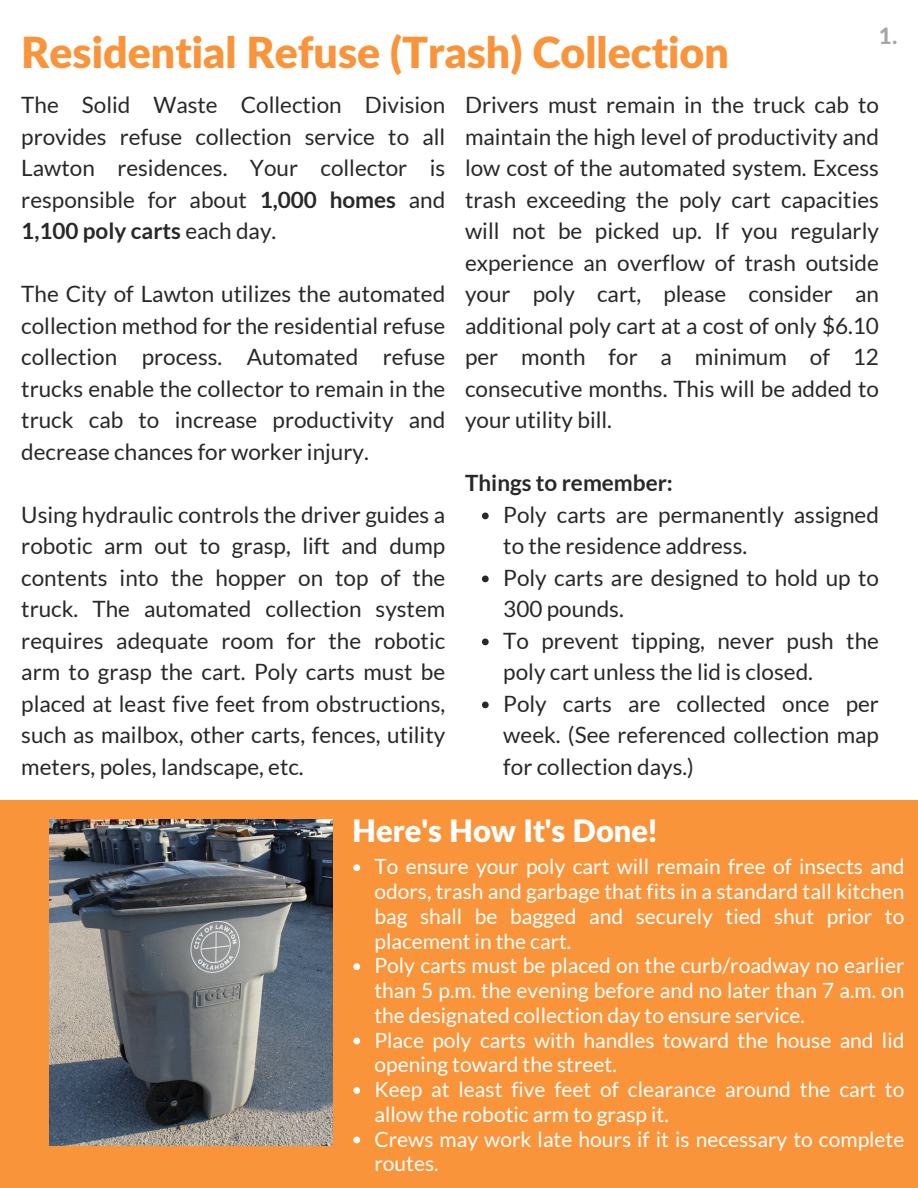
<style>
.page{position:relative;width:918px;height:1188px;background:#fff}
.page>*{position:absolute;margin:0;border:0;box-sizing:border-box;transform-origin:0 0}
.t1{font:900 42.9px "Lato Latin";color:#f9943b}
.t2{font:900 30.9px "Lato Latin";color:#fff}
.t3{font:22.5px/31.5px "Lato";color:#282828;text-align:justify}
.t4{font:700 22.5px "Lato";color:#282828}
.t5{font:800 22.5px "Lato Latin";color:#a6a6a6}
.t6{font:21px/24.8px "Lato";color:#fff}
.s1{font-weight:700}
</style>
<div class="page">
<div style="left:0;top:801px;width:918px;height:387px;background:#f9943b"></div>
<img style="left:50px;top:820px;width:282px;height:325px">
<svg style="left:353px;top:864px;width:7px;height:7px"></svg>
<svg style="left:353px;top:963px;width:7px;height:7px"></svg>
<svg style="left:353px;top:1038px;width:7px;height:6px"></svg>
<svg style="left:353px;top:1087px;width:7px;height:7px"></svg>
<svg style="left:353px;top:1137px;width:7px;height:6px"></svg>
<svg style="left:482px;top:513px;width:7px;height:6px"></svg>
<svg style="left:482px;top:576px;width:7px;height:6px"></svg>
<svg style="left:482px;top:639px;width:7px;height:6px"></svg>
<svg style="left:482px;top:702px;width:7px;height:6px"></svg>
<p class="t1" style="left:21px;top:33px;width:709px">Residential Refuse (Trash) Collection</p>
<p class="t5" style="left:879px;top:26px;width:20px">1.</p>
<h1 class="t3" style="left:21px;top:89px;width:426px">The Solid Waste Collection Division provides refuse collection service to all Lawton residences. Your collector is responsible for about <span class="s1">1,000 homes</span> and <span class="s1">1,100 poly carts</span> each day.</h1>
<h3 class="t3" style="left:21px;top:278px;width:426px">The City of Lawton utilizes the automated collection method for the residential refuse collection process. Automated refuse trucks enable the collector to remain in the truck cab to increase productivity and decrease chances for worker injury.</h3>
<p class="t3" style="left:21px;top:498px;width:426px">Using hydraulic controls the driver guides a robotic arm out to grasp, lift and dump contents into the hopper on top of the truck. The automated collection system requires adequate room for the robotic arm to grasp the cart. Poly carts must be placed at least five feet from obstructions, such as mailbox, other carts, fences, utility meters, poles, landscape, etc.</p>
<p class="t3" style="left:465px;top:89px;width:415px">Drivers must remain in the truck cab to maintain the high level of productivity and low cost of the automated system. Excess trash exceeding the poly cart capacities will not be picked up. If you regularly experience an overflow of trash outside your poly cart, please consider an additional poly cart at a cost of only $6.10 per month for a minimum of 12 consecutive months. This will be added to your utility bill.</p>
<h2 class="t4" style="left:465px;top:469px;width:209px">Things to remember:</h2>
<p class="t3" style="left:503px;top:498px;width:377px">Poly carts are permanently assigned to the residence address.</p>
<p class="t3" style="left:503px;top:561px;width:377px">Poly carts are designed to hold up to<br>300 pounds.</p>
<p class="t3" style="left:503px;top:624px;width:377px">To prevent tipping, never push the poly cart unless the lid is closed.</p>
<p class="t3" style="left:503px;top:687px;width:377px">Poly carts are collected once per week. (See referenced collection map for collection days.)</p>
<p class="t2" style="left:352px;top:817px;width:307px">Here's How It's Done!</p>
<p class="t6" style="left:374px;top:854px;width:532px;text-align:justify">To ensure your poly cart will remain free of insects and odors, trash and garbage that fits in a standard tall kitchen bag shall be bagged and securely tied shut prior to placement in the cart.</p>
<p class="t6" style="left:374px;top:953px;width:532px;text-align:justify">Poly carts must be placed on the curb/roadway no earlier than 5 p.m. the evening before and no later than 7 a.m. on the designated collection day to ensure service.</p>
<h4 class="t6" style="left:374px;top:1027px;width:532px">Place poly carts with handles toward the house and lid opening toward the street.</h4>
<p class="t6" style="left:374px;top:1077px;width:532px">Keep at least five feet of clearance around the cart to allow the robotic arm to grasp it.</p>
<p class="t6" style="left:374px;top:1126px;width:532px">Crews may work late hours if it is necessary to complete routes.</p>
</div>
